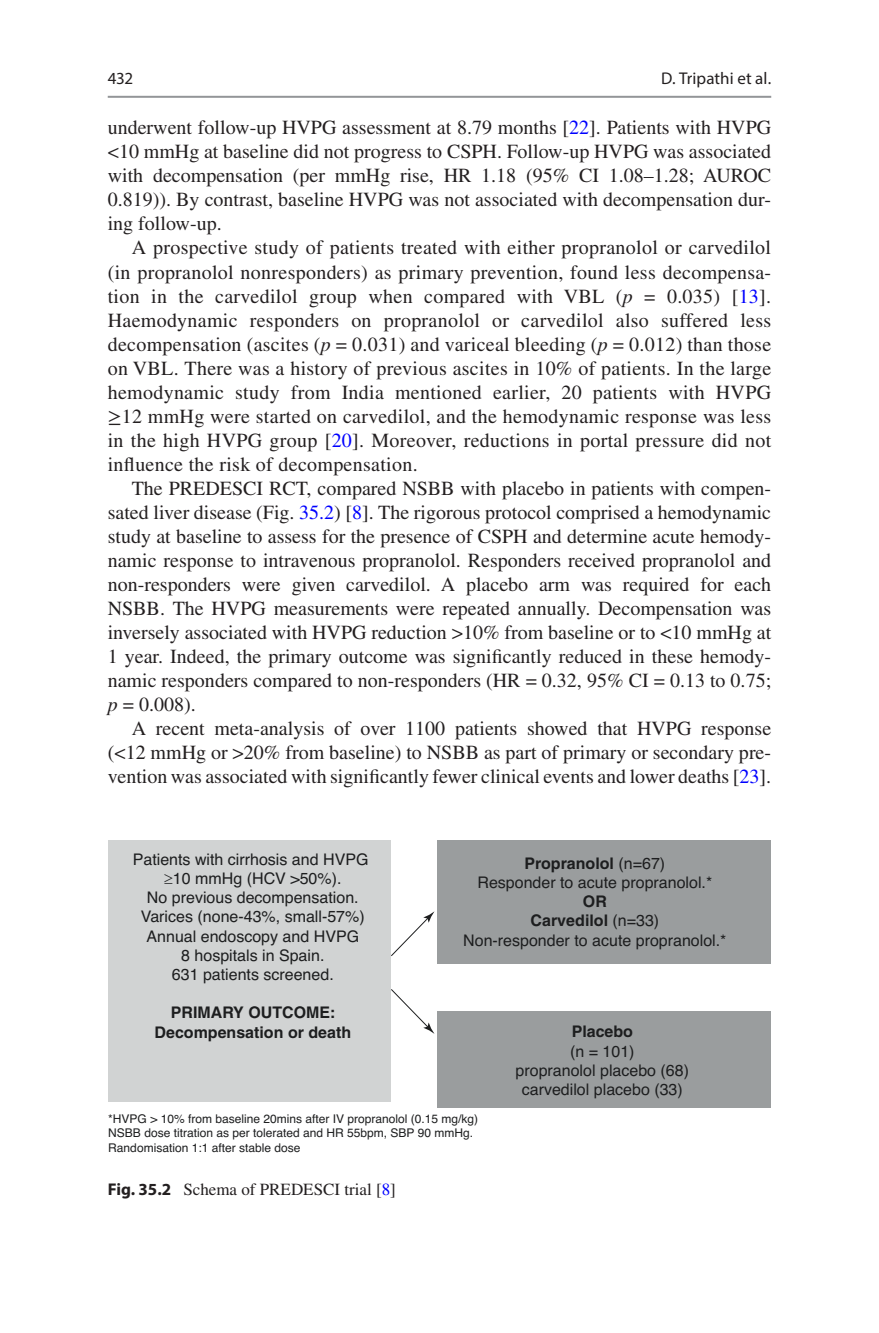
<style>
.page{position:relative;width:879px;height:1333px;background:#fff}
.page>*{position:absolute;margin:0;border:0;box-sizing:border-box;transform-origin:0 0}
.Text{font:20px/24px "Times LT Std";color:#231f20;text-align:justify}
.t1{font:17px "Times LT Std";color:#231f20}
.t2{font:17px "Myriad Pro";letter-spacing:.005em;color:#231f20}
.t3{font:16px/19.2px "Helvetica 2";color:#1d1e1f;text-align:center}
.t4{font:16px/19.2px "Helvetica Bold 2";color:#1d1e1f;text-align:center}
.t5{font:12px/14.4px "Helvetica 2";color:#1d1e1f}
.s1{color:#00f}
.s2{font-style:italic}
.s3{font-family:"STIX General"}
.s4{font-family:"Helvetica Bold 2"}
.s5{font-family:"Myriad Pro";font-weight:700}
</style>
<div class="page">
<div style="left:108px;top:840px;width:283px;height:261px;background:#d1d3d3"></div>
<div style="left:437px;top:840px;width:333px;height:123px;background:#9a9d9e"></div>
<div style="left:437px;top:1011px;width:333px;height:96px;background:#9a9d9e"></div>
<svg style="left:391px;top:911px;width:43px;height:45px"></svg>
<svg style="left:391px;top:989px;width:43px;height:44px"></svg>
<hr style="left:108px;top:96px;width:663px;height:2px;background:#939598">
<p class="t2" style="left:661px;top:68px;width:112px">D. Tripathi et al.</p>
<p class="t2" style="left:108px;top:68px;width:27px">432</p>
<p class="Text" style="left:108px;top:116px;width:665px">underwent follow-up HVPG assessment at 8.79 months [<span class="s1">22</span>]. Patients with HVPG &lt;10 mmHg at baseline did not progress to CSPH. Follow-up HVPG was associated with decompensation (per mmHg rise, HR 1.18 (95% CI 1.08–1.28; AUROC 0.819)). By contrast, baseline HVPG was not associated with decompensation dur&shy;ing follow-up.</p>
<p class="Text" style="left:108px;top:236px;width:665px;text-indent:24px">A prospective study of patients treated with either propranolol or carvedilol (in propranolol nonresponders) as primary prevention, found less decompensa&shy;tion in the carvedilol group when compared with VBL (<span class="s2">p</span> = 0.035) [<span class="s1">13</span>].<br>Haemodynamic responders on propranolol or carvedilol also suffered less decompensation (ascites (<span class="s2">p</span> = 0.031) and variceal bleeding (<span class="s2">p</span> = 0.012) than those on VBL. There was a history of previous ascites in 10% of patients. In the large hemodynamic study from India mentioned earlier, 20 patients with HVPG <span class="s3">≥</span>12 mmHg were started on carvedilol, and the hemodynamic response was less in the high HVPG group [<span class="s1">20</span>]. Moreover, reductions in portal pressure did not influence the risk of decompensation.</p>
<p class="Text" style="left:108px;top:476px;width:665px;text-indent:24px">The PREDESCI RCT, compared NSBB with placebo in patients with compen&shy;sated liver disease (Fig. <span class="s1">35.2</span>) [<span class="s1">8</span>]. The rigorous protocol comprised a hemodynamic study at baseline to assess for the presence of CSPH and determine acute hemody&shy;namic response to intravenous propranolol. Responders received propranolol and non-responders were given carvedilol. A placebo arm was required for each NSBB. The HVPG measurements were repeated annually. Decompensation was inversely associated with HVPG reduction &gt;10% from baseline or to &lt;10 mmHg at 1 year. Indeed, the primary outcome was significantly reduced in these hemody&shy;namic responders compared to non-responders (HR = 0.32, 95% CI = 0.13 to 0.75; <span class="s2">p</span> = 0.008).</p>
<p class="Text" style="left:108px;top:716px;width:665px;text-indent:24px">A recent meta-analysis of over 1100 patients showed that HVPG response (&lt;12 mmHg or &gt;20% from baseline) to NSBB as part of primary or secondary pre&shy;vention was associated with significantly fewer clinical events and lower deaths [<span class="s1">23</span>].</p>
<p class="t3" style="left:133px;top:849px;width:237px">Patients with cirrhosis and HVPG</p>
<p class="t3" style="left:173px;top:869px;width:170px">10 mmHg (HCV &gt;50%).</p>
<p class="t3" style="left:147px;top:888px;width:213px">No previous decompensation.</p>
<p class="t3" style="left:141px;top:907px;width:225px">Varices (none-43%, small-57%)</p>
<p class="t3" style="left:146px;top:926px;width:214px">Annual endoscopy and HVPG</p>
<p class="t3" style="left:181px;top:945px;width:145px">8 hospitals in Spain.</p>
<p class="t3" style="left:172px;top:965px;width:163px">631 patients screened.</p>
<p class="t4" style="left:155px;top:1002px;width:198px">PRIMARY OUTCOME:<br>Decompensation or death</p>
<p class="t3" style="left:463px;top:854px;width:265px"><span class="s4">Propranolol</span> (n=67)<br>Responder to acute propranolol.*<br><span class="s4">OR<br>Carvedilol</span> (n=33)<br>Non-responder to acute propranolol.*</p>
<p class="t3" style="left:515px;top:1022px;width:175px"><span class="s4">Placebo<br></span>(n = 101)<br>propranolol placebo (68) carvedilol placebo (33)</p>
<p class="t5" style="left:108px;top:1111px;width:371px">*HVPG &gt; 10% from baseline 20mins after IV propranolol (0.15 mg/kg)<br>NSBB dose titration as per tolerated and HR 55bpm, SBP 90 mmHg.<br>Randomisation 1:1 after stable dose</p>
<p class="t1" style="left:108px;top:1179px;width:290px"><span class="s5">Fig. 35.2</span> Schema of PREDESCI trial [<span class="s1">8</span>]</p>
</div>
